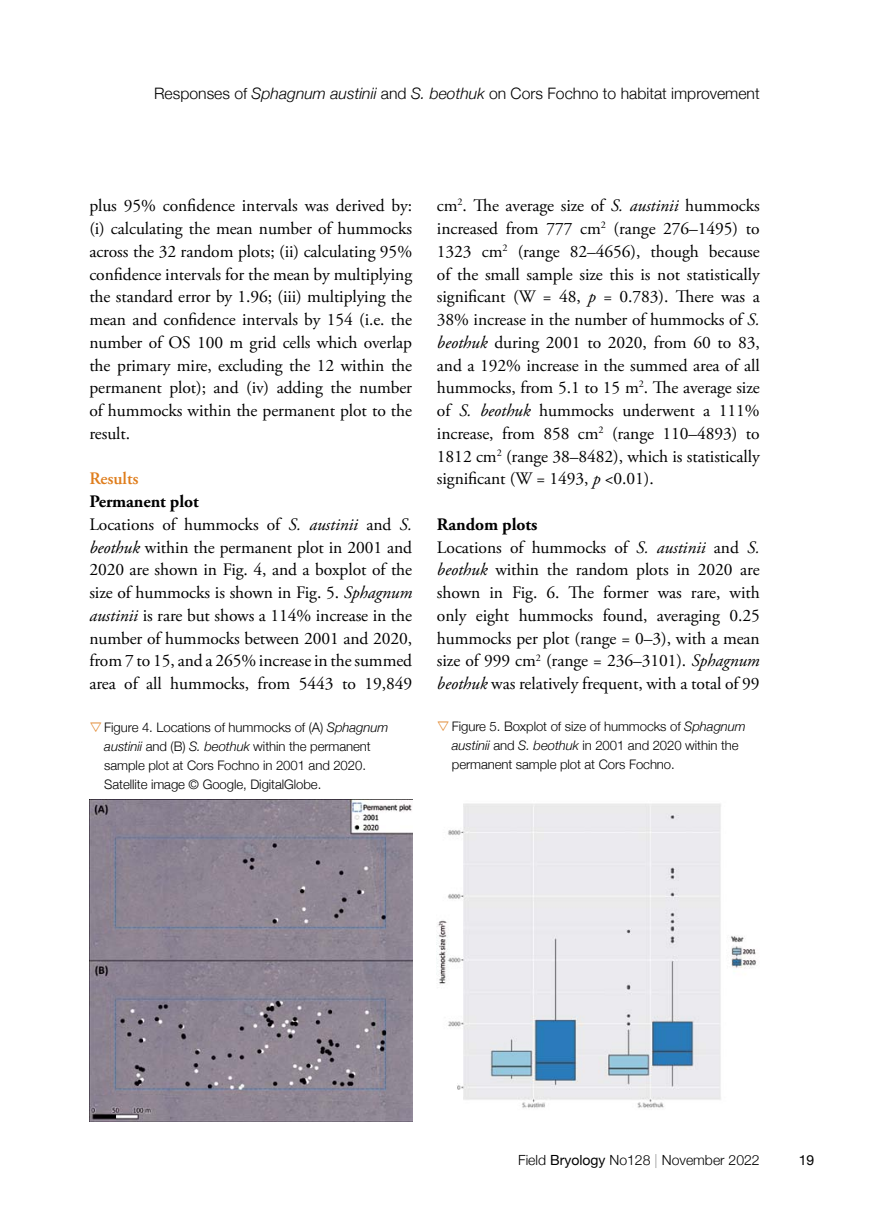
<style>
.page{position:relative;width:869px;height:1216px;background:#fff}
.page>*{position:absolute;margin:0;border:0;box-sizing:border-box;transform-origin:0 0}
.t1{font:17.5px/22.8px "Adobe Garamond Pro";letter-spacing:-.005em;color:#000;text-align:justify}
.t2{font:600 17.5px "Adobe Garamond Pro";letter-spacing:-.005em;color:#df7d1c}
.t3{font:300 15.75px "Helvetica Neue";color:#000}
.t4{font:300 14px "Helvetica Neue";color:#000}
.t5{font:14px "Helvetica Neue";color:#000}
.t6{font:300 13.12px/19.2px "Helvetica Neue";letter-spacing:-.005em;color:#000}
.s1{font-style:italic}
.s2{font-weight:700}
.s3{color:#df7d1c}
.s4{font-weight:400}
.s5{font-weight:200}
</style>
<div class="page">
<img style="left:89px;top:799px;width:323px;height:322px">
<img style="left:437px;top:803px;width:320px;height:305px">
<p class="t3" style="left:154px;top:84px;width:607px">Responses of <span class="s1">Sphagnum austinii</span> and <span class="s1">S. beothuk</span> on Cors Fochno to habitat improvement</p>
<p class="t1" style="left:89px;top:195px;width:324px">plus 95% confidence intervals was derived by: (i) calculating the mean number of hummocks across the 32 random plots; (ii) calculating 95% confidence intervals for the mean by multiplying the standard error by 1.96; (iii) multiplying the mean and confidence intervals by 154 (i.e. the number of OS 100 m grid cells which overlap the primary mire, excluding the 12 within the permanent plot); and (iv) adding the number of hummocks within the permanent plot to the result.</p>
<p class="t2" style="left:89px;top:468px;width:51px">Results</p>
<p class="t1" style="left:89px;top:491px;width:324px;text-align:left"><span class="s2">Permanent plot<br></span>Locations of hummocks of <span class="s1">S. austinii</span> and <span class="s1">S. beothuk</span> within the permanent plot in 2001 and 2020 are shown in Fig. 4, and a boxplot of the size of hummocks is shown in Fig. 5. <span class="s1">Sphagnum austinii</span> is rare but shows a 114% increase in the number of hummocks between 2001 and 2020, from 7 to 15, and a 265% increase in the summed area of all hummocks, from 5443 to 19,849</p>
<p class="t6" style="left:104px;top:717px;width:285px;text-indent:-15px"><span class="s3">▲</span> Figure 4. Locations of hummocks of (A) <span class="s1">Sphagnum austinii</span> and (B) <span class="s1">S. beothuk</span> within the permanent sample plot at Cors Fochno in 2001 and 2020.<br>Satellite image © Google, DigitalGlobe.</p>
<p class="t6" style="left:451px;top:716px;width:295px;text-indent:-15px"><span class="s3">▲</span> Figure 5. Boxplot of size of hummocks of <span class="s1">Sphagnum austinii</span> and <span class="s1">S. beothuk</span> in 2001 and 2020 within the permanent sample plot at Cors Fochno.</p>
<p class="t1" style="left:437px;top:195px;width:324px">cm<sup>2</sup>. The average size of <span class="s1">S. austinii</span> hummocks increased from 777 cm<sup>2</sup> (range 276–1495) to 1323 cm<sup>2</sup> (range 82–4656), though because of the small sample size this is not statistically significant (W = 48, <span class="s1">p</span> = 0.783). There was a 38% increase in the number of hummocks of <span class="s1">S. beothuk</span> during 2001 to 2020, from 60 to 83, and a 192% increase in the summed area of all hummocks, from 5.1 to 15 m<sup>2</sup>. The average size of <span class="s1">S. beothuk</span> hummocks underwent a 111% increase, from 858 cm<sup>2</sup> (range 110–4893) to 1812 cm<sup>2</sup> (range 38–8482), which is statistically significant (W = 1493, <span class="s1">p</span> &lt;0.01).</p>
<p class="t1" style="left:437px;top:513px;width:324px;text-align:left"><span class="s2">Random plots<br></span>Locations of hummocks of <span class="s1">S. austinii</span> and <span class="s1">S. beothuk</span> within the random plots in 2020 are shown in Fig. 6. The former was rare, with only eight hummocks found, averaging 0.25 hummocks per plot (range = 0–3), with a mean size of 999 cm<sup>2</sup> (range = 236–3101). <span class="s1">Sphagnum beothuk</span> was relatively frequent, with a total of 99</p>
<p class="t4" style="left:518px;top:1151px;width:243px">Field <span class="s4">Bryology</span> No128 <span class="s5">|</span> November 2022</p>
<p class="t5" style="left:798px;top:1151px;width:17px">19</p>
</div>
